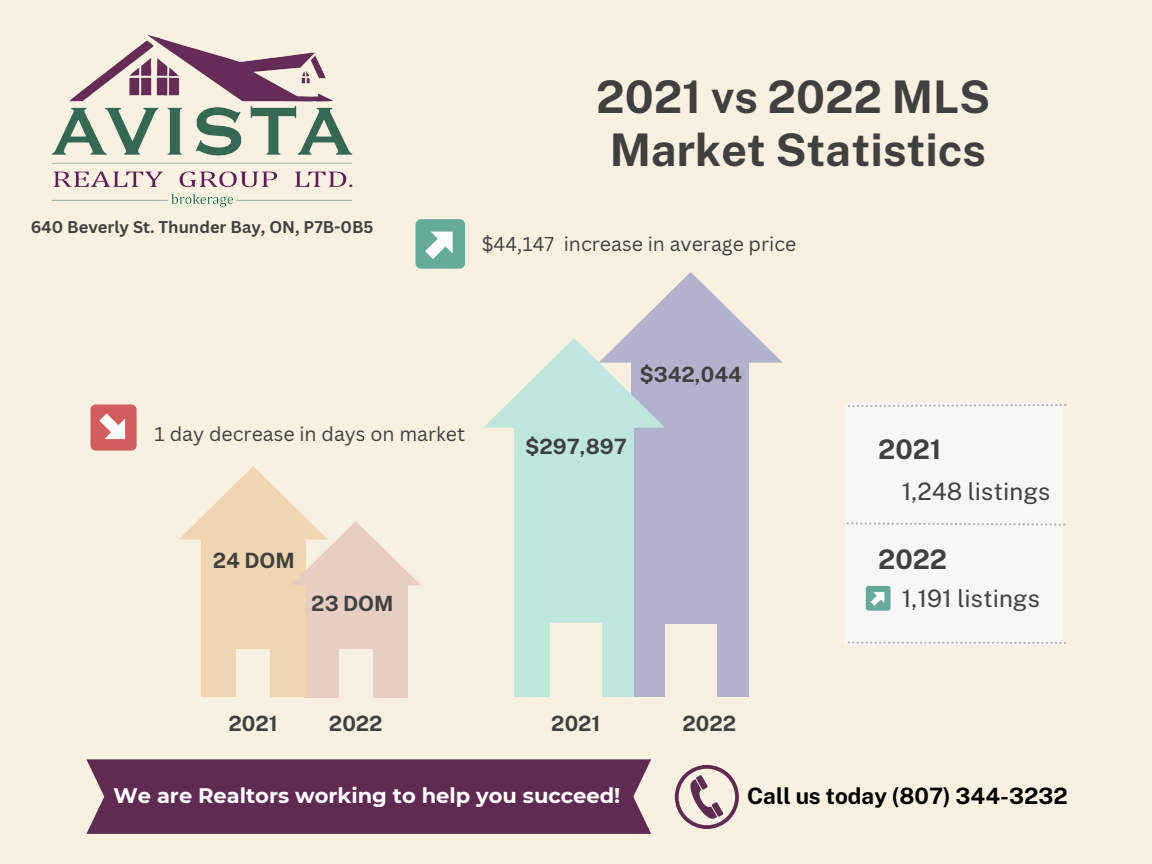
<style>
.page{position:relative;width:1152px;height:864px;background:#f8f1e2}
.page>*{position:absolute;margin:0;border:0;box-sizing:border-box;transform-origin:0 0}
.t1{font:700 45px/52.8px "Public Sans";color:#404040;text-align:center}
.t2{font:700 27px "Public Sans";color:#404040}
.t3{font:24px "Public Sans";color:#404040}
.t4{font:700 22.5px "Public Sans";color:#000}
.t5{font:700 21px "Public Sans";color:#404040}
.t6{font:700 21px "Montserrat";color:#fff}
.t7{font:19.5px "Canva Sans";color:#404040}
.t8{font:700 16.5px "Canva Sans";color:#404040}
</style>
<div class="page">
<div style="left:304px;top:582px;width:103px;height:115px;background:#e7cdc2"></div>
<div style="left:201px;top:537px;width:104px;height:160px;background:#efd6b1"></div>
<div style="left:632px;top:351px;width:117px;height:346px;background:#b2b2cf"></div>
<div style="left:514px;top:421px;width:119px;height:276px;background:#bee6dc"></div>
<div style="left:236px;top:649px;width:34px;height:48px;background:#f8f1e2"></div>
<svg style="left:179px;top:466px;width:242px;height:119px"></svg>
<div style="left:339px;top:649px;width:34px;height:48px;background:#f8f1e2"></div>
<div style="left:550px;top:623px;width:51px;height:74px;background:#f8f1e2"></div>
<svg style="left:483px;top:272px;width:300px;height:156px"></svg>
<div style="left:846px;top:404px;width:217px;height:240px;background:#f7f7f7"></div>
<svg style="left:847px;top:522px;width:218px;height:4px"></svg>
<div style="left:90px;top:404px;width:47px;height:47px;background:#d15d5d;border-radius:5px"></div>
<svg style="left:99px;top:413px;width:26px;height:26px"></svg>
<div style="left:866px;top:586px;width:25px;height:25px;background:#66ab9a;border-radius:3px"></div>
<svg style="left:871px;top:592px;width:13px;height:14px"></svg>
<div style="left:665px;top:624px;width:51px;height:73px;background:#f8f1e2"></div>
<img style="left:51px;top:35px;width:302px;height:172px">
<svg style="left:848px;top:641px;width:218px;height:3px"></svg>
<svg style="left:848px;top:404px;width:218px;height:3px"></svg>
<div style="left:416px;top:219px;width:49px;height:50px;background:#66ab9a;border-radius:5px"></div>
<svg style="left:425px;top:232px;width:28px;height:27px"></svg>
<svg style="left:675px;top:765px;width:64px;height:64px"></svg>
<div style="left:86px;top:759px;width:565px;height:75px;background:#602b53"></div>
<p class="t8" style="left:31px;top:216px;width:344px">640 Beverly St. Thunder Bay, ON, P7B-0B5</p>
<h1 class="t1" style="left:596px;top:70px;width:396px">2021 vs 2022 MLS<br>Market Statistics</h1>
<p class="t7" style="left:482px;top:230px;width:316px">$44,147 increase in average price</p>
<p class="t7" style="left:155px;top:421px;width:312px">1 day decrease in days on market</p>
<p class="t5" style="left:213px;top:548px;width:84px">24 DOM</p>
<p class="t5" style="left:311px;top:591px;width:84px">23 DOM</p>
<p class="t5" style="left:639px;top:362px;width:104px">$342,044</p>
<p class="t5" style="left:525px;top:434px;width:103px">$297,897</p>
<h2 class="t2" style="left:878px;top:434px;width:65px">2021</h2>
<p class="t3" style="left:902px;top:477px;width:150px">1,248 listings</p>
<h2 class="t2" style="left:878px;top:544px;width:70px">2022</h2>
<p class="t3" style="left:902px;top:584px;width:140px">1,191 listings</p>
<p class="t5" style="left:229px;top:711px;width:51px">2021</p>
<p class="t5" style="left:329px;top:711px;width:55px">2022</p>
<p class="t5" style="left:551px;top:711px;width:51px">2021</p>
<p class="t5" style="left:683px;top:711px;width:55px">2022</p>
<p class="t6" style="left:113px;top:783px;width:508px">We are Realtors working to help you succeed!</p>
<p class="t4" style="left:747px;top:783px;width:322px">Call us today (807) 344-3232</p>
</div>
